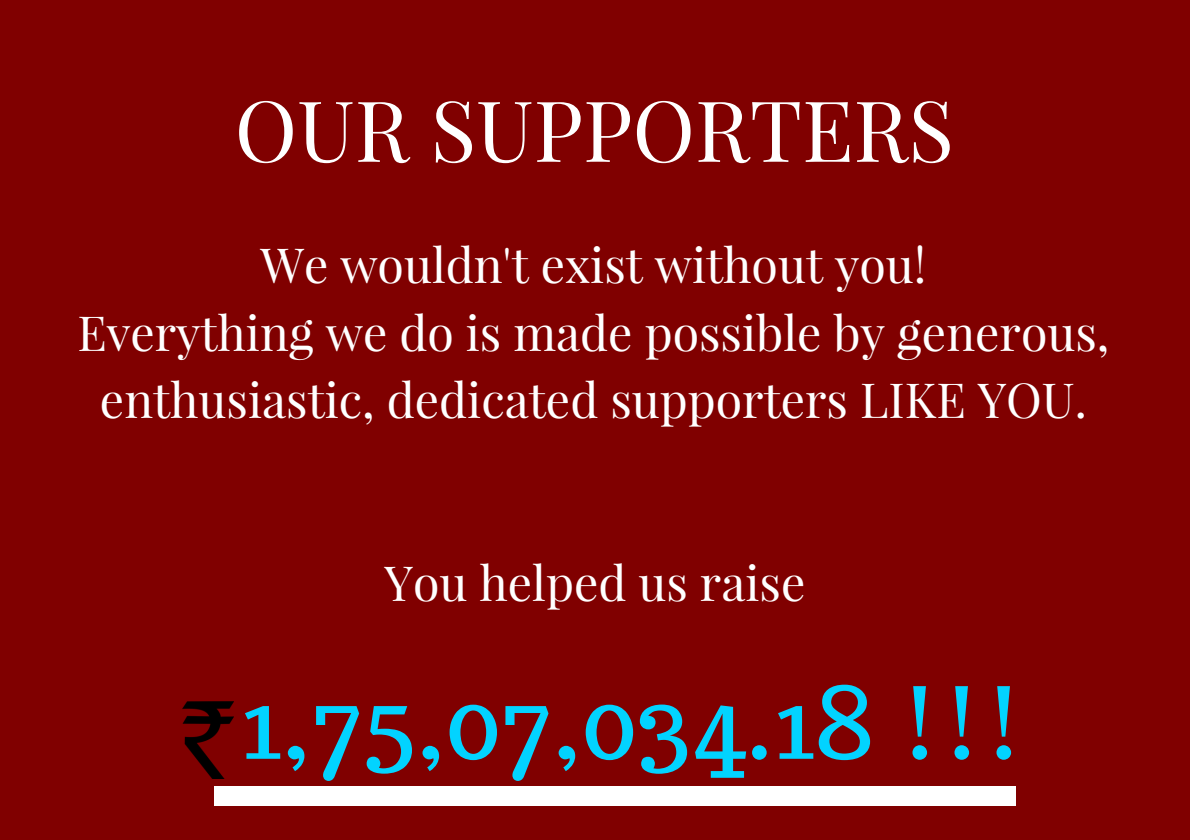
<style>
.page{position:relative;width:1190px;height:840px;background:#fff}
.page>*{position:absolute;margin:0;border:0;box-sizing:border-box;transform-origin:0 0}
.t1{font:100.6px "Trocchi";color:#02d3ff}
.t2{font:84.4px "Playfair Display SC";color:#fff}
.t3{font:48.2px/67.4px "Playfair Display";color:#fff;text-align:center}
</style>
<div class="page">
<div style="left:0;top:0;width:1190px;height:839px;background:#800000"></div>
<div style="left:214px;top:786px;width:802px;height:19px;background:#fff"></div>
<img style="left:183px;top:701px;width:51px;height:77px">
<h2 class="t2" style="left:235px;top:71px;width:721px">OUR SUPPORTERS</h2>
<p class="t3" style="left:77px;top:230px;width:1034px">We wouldn't exist without you!<br>Everything we do is made possible by generous, enthusiastic, dedicated supporters LIKE YOU.</p>
<p class="t3" style="left:385px;top:547px;width:422px">You helped us raise</p>
<h1 class="t1" style="left:241px;top:656px;width:785px">1,75,07,034.18 !!!</h1>
</div>
